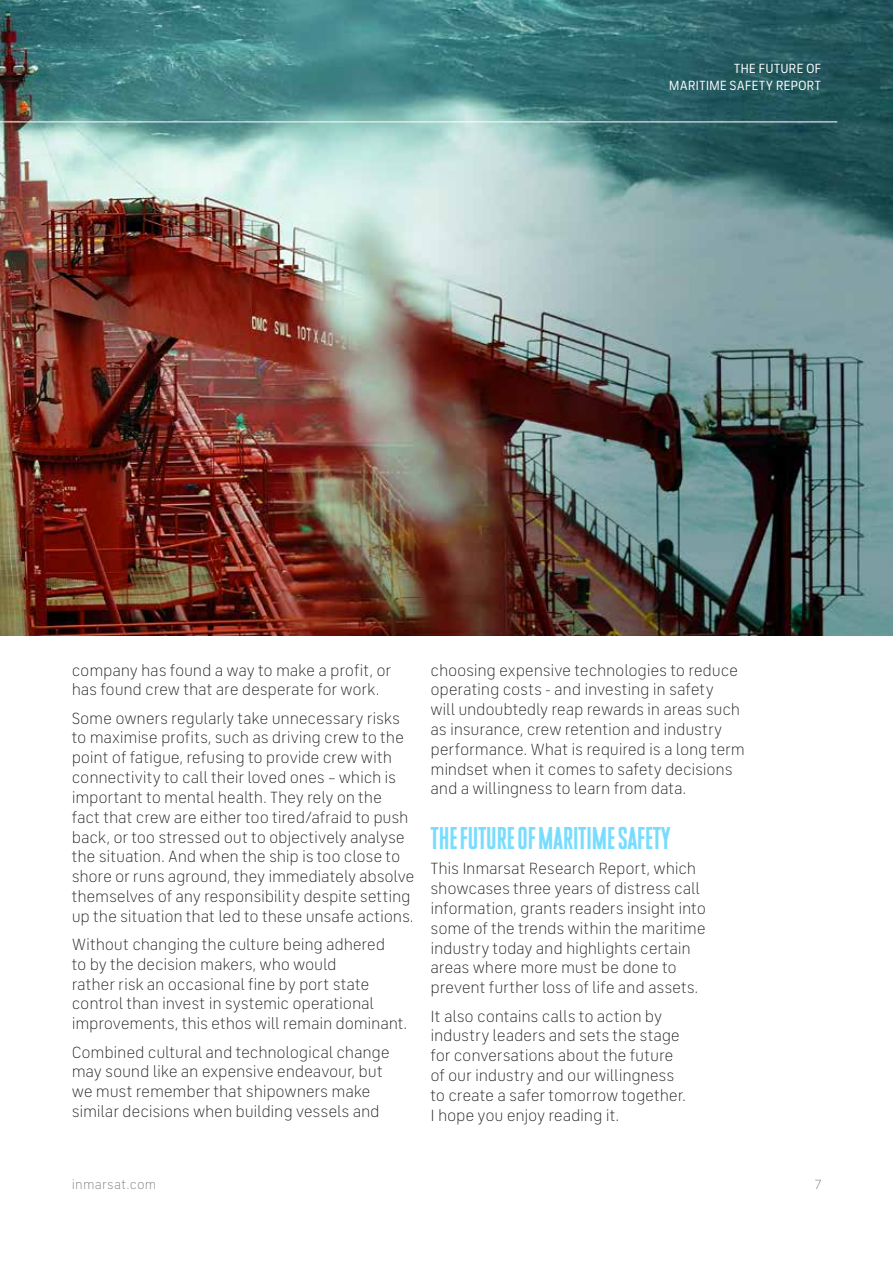
<style>
.page{position:relative;width:893px;height:1263px;background:#fff}
.page>*{position:absolute;margin:0;border:0;box-sizing:border-box;transform-origin:0 0}
.t1{font:31.5px "Inmarsat Infinite Standard";letter-spacing:-.02em;color:#78dcff}
.t2{font:300 16.5px/19.8px "FS Industrie";letter-spacing:-.015em;color:#1d1d1b}
.t3{font:13.5px/16.5px "FS Industrie";letter-spacing:-.005em;color:#fff;text-align:right}
.t4{font:300 13.5px "FS Industrie";letter-spacing:.015em;color:#777776}
</style>
<div class="page">
<img style="left:0;top:0;width:893px;height:635px">
<hr style="left:0;top:121px;width:837px;height:1px;background:#fff">
<p class="t3" style="left:669px;top:61px;width:154px">THE FUTURE OF<br>MARITIME SAFETY REPORT</p>
<p class="t2" style="left:72px;top:660px;width:321px">company has found a way to make a profit, or has found crew that are desperate for work.</p>
<p class="t2" style="left:72px;top:708px;width:344px">Some owners regularly take unnecessary risks to maximise profits, such as driving crew to the point of fatigue, refusing to provide crew with connectivity to call their loved ones – which is important to mental health. They rely on the fact that crew are either too tired/afraid to push back, or too stressed out to objectively analyse the situation. And when the ship is too close to shore or runs aground, they immediately absolve themselves of any responsibility despite setting up the situation that led to these unsafe actions.</p>
<p class="t2" style="left:72px;top:935px;width:337px">Without changing the culture being adhered<br>to by the decision makers, who would<br>rather risk an occasional fine by port state control than invest in systemic operational improvements, this ethos will remain dominant.</p>
<p class="t2" style="left:72px;top:1042px;width:320px">Combined cultural and technological change may sound like an expensive endeavour, but we must remember that shipowners make similar decisions when building vessels and</p>
<p class="t2" style="left:431px;top:660px;width:316px">choosing expensive technologies to reduce operating costs - and investing in safety<br>will undoubtedly reap rewards in areas such as insurance, crew retention and industry performance. What is required is a long term mindset when it comes to safety decisions and a willingness to learn from data.</p>
<h1 class="t1" style="left:431px;top:826px;width:242px">THE FUTURE OF MARITIME SAFETY</h1>
<p class="t2" style="left:431px;top:859px;width:277px">This Inmarsat Research Report, which showcases three years of distress call information, grants readers insight into some of the trends within the maritime industry today and highlights certain areas where more must be done to prevent further loss of life and assets.</p>
<p class="t2" style="left:431px;top:1006px;width:257px">It also contains calls to action by industry leaders and sets the stage for conversations about the future of our industry and our willingness to create a safer tomorrow together.<br>I hope you enjoy reading it.</p>
<p class="t4" style="left:72px;top:1177px;width:86px">inmarsat.com</p>
<p class="t4" style="left:815px;top:1177px;width:8px">7</p>
</div>
